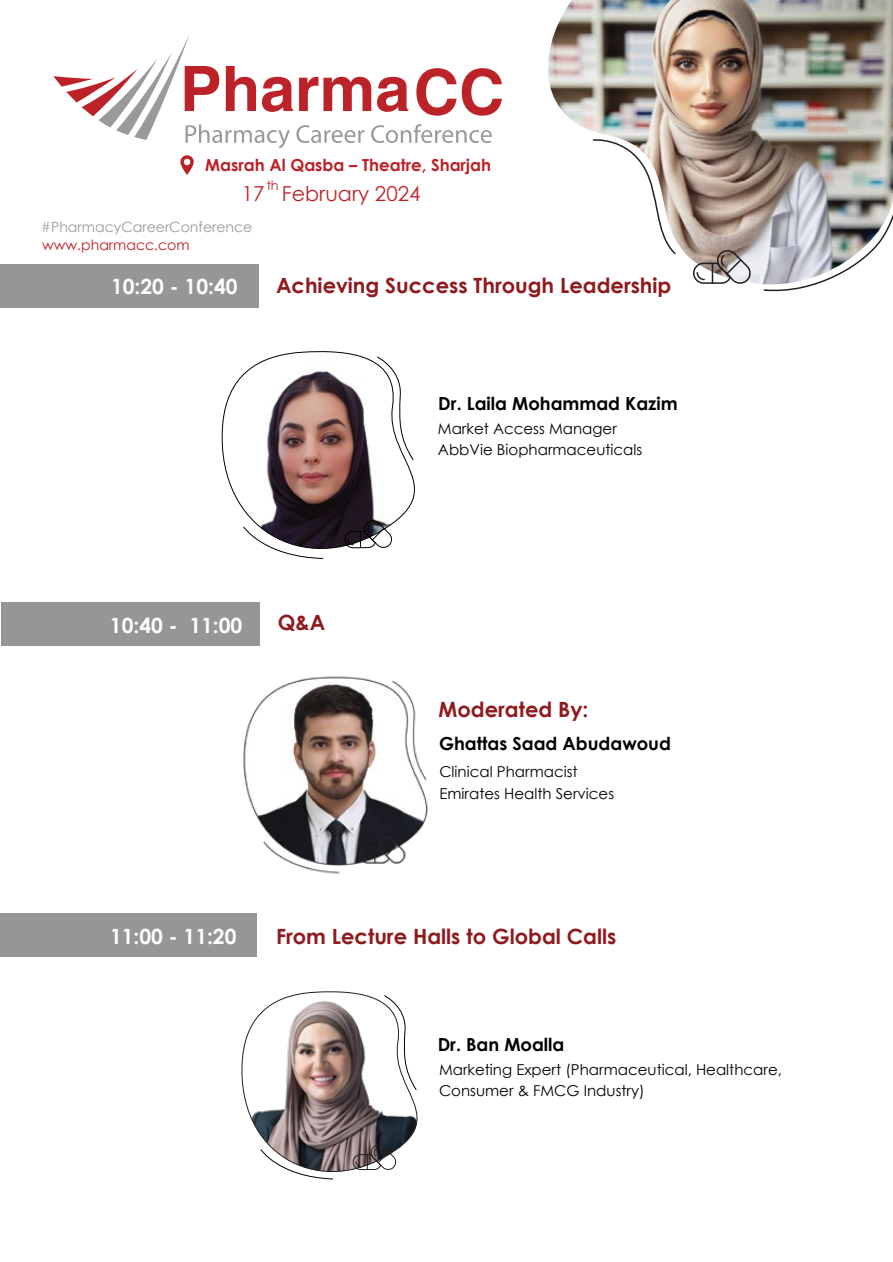
<style>
.page{position:relative;width:893px;height:1262px;background:#fff}
.page>*{position:absolute;margin:0;border:0;box-sizing:border-box;transform-origin:0 0}
.t1{font:700 21px "Century Gothic";color:#8f1a1d}
.t2{font:700 21px "Century Gothic";color:#fff}
.t3{font:20.55px "Century Gothic";color:#bc2328}
.t4{font:700 18px "Century Gothic";color:#000001}
.t5{font:700 16.65px "Century Gothic";color:#bc2026}
.t6{font:15px/21px "Century Gothic";color:#000001}
.t7{font:14.1px "Century Gothic";color:#9a9a98}
.t8{font:14.1px "Century Gothic";color:#bd1f25}
.t9{font:12.75px "Century Gothic";color:#bc2328}
</style>
<div class="page">
<svg style="left:53px;top:36px;width:449px;height:112px"></svg>
<img style="left:548px;top:0;width:344px;height:284px">
<svg style="left:762px;top:200px;width:130px;height:92px"></svg>
<svg style="left:592px;top:137px;width:85px;height:118px"></svg>
<svg style="left:692px;top:248px;width:61px;height:36px"></svg>
<svg style="left:180px;top:155px;width:14px;height:20px"></svg>
<div style="left:0;top:264px;width:258px;height:44px;background:#969696"></div>
<div style="left:0;top:913px;width:256px;height:44px;background:#969696"></div>
<div style="left:1px;top:602px;width:258px;height:44px;background:#969696"></div>
<img style="left:243px;top:676px;width:185px;height:198px">
<svg style="left:221px;top:351px;width:194px;height:198px"></svg>
<svg style="left:376px;top:356px;width:38px;height:105px"></svg>
<svg style="left:243px;top:526px;width:81px;height:33px"></svg>
<svg style="left:344px;top:519px;width:49px;height:30px"></svg>
<svg style="left:241px;top:991px;width:177px;height:189px"></svg>
<p class="t5" style="left:205px;top:152px;width:287px">Masrah Al Qasba – Theatre, Sharjah</p>
<p class="t9" style="left:267px;top:177px;width:14px">th</p>
<h2 class="t3" style="left:242px;top:179px;width:180px">17 February 2024</h2>
<p class="t7" style="left:41px;top:217px;width:213px">#PharmacyCareerConference</p>
<p class="t8" style="left:42px;top:235px;width:149px">www.pharmacc.com</p>
<h1 class="t2" style="left:111px;top:270px;width:128px">10:20 - 10:40</h1>
<h1 class="t1" style="left:276px;top:269px;width:397px">Achieving Success Through Leadership</h1>
<p class="t4" style="left:438px;top:389px;width:241px">Dr. Laila Mohammad Kazim</p>
<p class="t6" style="left:438px;top:418px;width:206px">Market Access Manager<br>AbbVie Biopharmaceuticals</p>
<h1 class="t2" style="left:110px;top:609px;width:134px">10:40 - 11:00</h1>
<h1 class="t1" style="left:278px;top:606px;width:49px">Q&amp;A</h1>
<h1 class="t1" style="left:438px;top:693px;width:151px">Moderated By:</h1>
<p class="t4" style="left:439px;top:730px;width:233px">Ghattas Saad Abudawoud</p>
<p class="t6" style="left:439px;top:759px;width:176px;line-height:22.8px">Clinical Pharmacist<br>Emirates Health Services</p>
<h1 class="t2" style="left:110px;top:920px;width:128px">11:00 - 11:20</h1>
<h1 class="t1" style="left:276px;top:920px;width:342px">From Lecture Halls to Global Calls</h1>
<p class="t4" style="left:437px;top:1030px;width:128px">Dr. Ban Moalla</p>
<p class="t6" style="left:439px;top:1058px;width:344px">Marketing Expert (Pharmaceutical, Healthcare,<br>Consumer &amp; FMCG Industry)</p>
</div>
